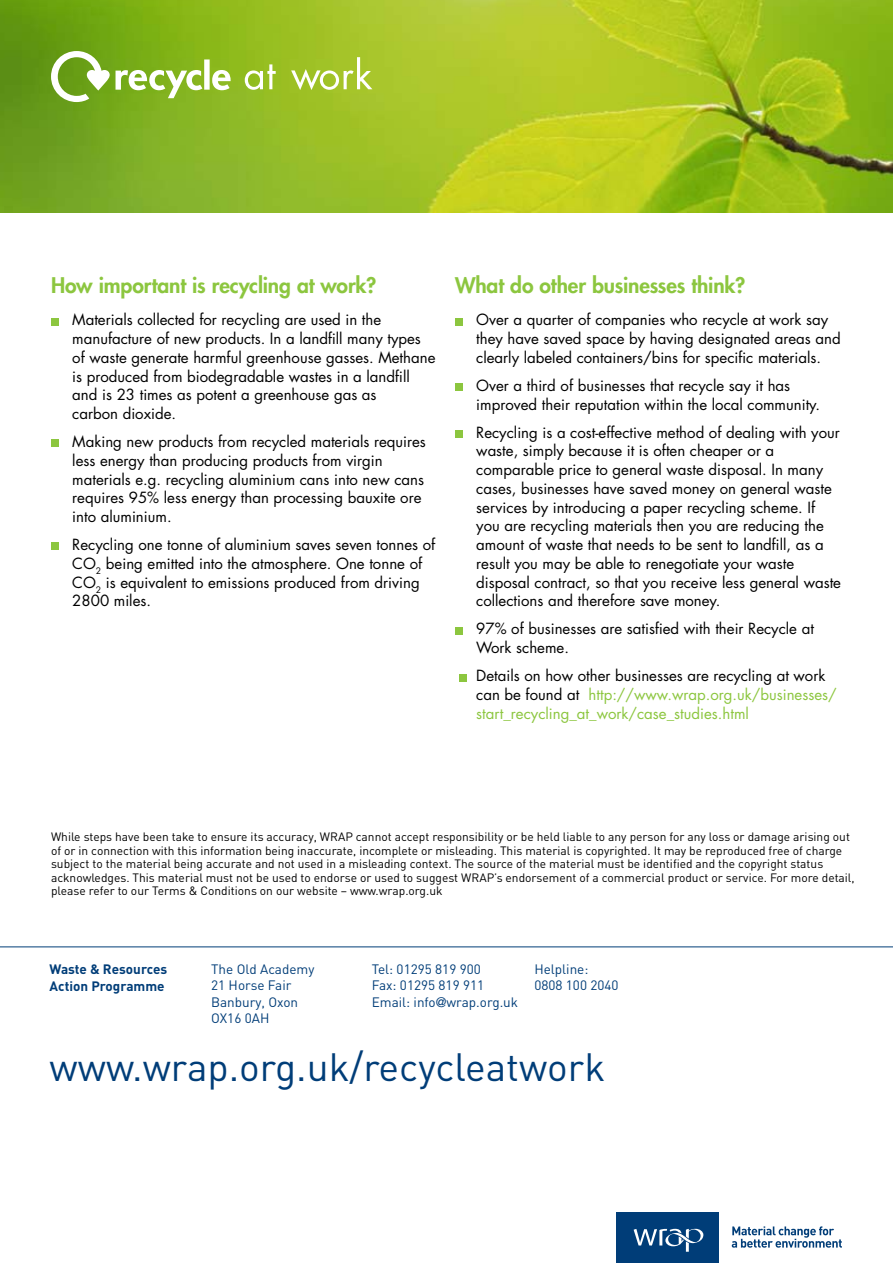
<style>
.page{position:relative;width:893px;height:1263px;background:#fff}
.page>*{position:absolute;margin:0;border:0;box-sizing:border-box;transform-origin:0 0}
.t1{font:39px "DIN";color:#003d78}
.t2{font:800 21px "Futura LT";letter-spacing:-.005em;color:#8cc63f}
.t3{font:15px/18.8px "Futura LT";color:#000}
.t4{font:15px/18.8px "Futura LT";color:#8cc63f}
.t5{font:13.5px/16.2px "DIN";color:#003d78}
.t6{font:700 13.5px/16.2px "DIN";color:#003d78}
.t7{font:12px/13.5px "DIN";color:#000}
.s1{color:#000}
.s2{font-family:"Helvetica Neue"}
</style>
<div class="page">
<img style="left:0;top:0;width:893px;height:213px">
<svg style="left:245px;top:64px;width:31px;height:26px"></svg>
<svg style="left:51px;top:51px;width:180px;height:51px"></svg>
<svg style="left:291px;top:57px;width:81px;height:33px"></svg>
<hr style="left:0;top:946px;width:893px;height:1px;background:#003d78">
<div style="left:617px;top:1212px;width:102px;height:51px;background:#003d78"></div>
<svg style="left:634px;top:1229px;width:69px;height:23px"></svg>
<svg style="left:732px;top:1226px;width:110px;height:22px"></svg>
<div style="left:51px;top:318px;width:7px;height:7px;background:#8cc63f"></div>
<div style="left:51px;top:440px;width:7px;height:7px;background:#8cc63f"></div>
<div style="left:51px;top:543px;width:7px;height:7px;background:#8cc63f"></div>
<div style="left:455px;top:318px;width:7px;height:7px;background:#8cc63f"></div>
<div style="left:455px;top:383px;width:7px;height:8px;background:#8cc63f"></div>
<div style="left:455px;top:430px;width:7px;height:8px;background:#8cc63f"></div>
<div style="left:455px;top:627px;width:7px;height:7px;background:#8cc63f"></div>
<div style="left:460px;top:674px;width:7px;height:7px;background:#8cc63f"></div>
<h2 class="t2" style="left:51px;top:271px;width:327px">How important is recycling at work?</h2>
<p class="t3" style="left:72px;top:311px;width:365px">Materials collected for recycling are used in the manufacture of new products. In a landfill many types of waste generate harmful greenhouse gasses. Methane is produced from biodegradable wastes in a landfill and is 23 times as potent a greenhouse gas as<br>carbon dioxide.</p>
<p class="t3" style="left:72px;top:432px;width:355px">Making new products from recycled materials requires less energy than producing products from virgin materials e.g. recycling aluminium cans into new cans requires 95% less energy than processing bauxite ore into aluminium.</p>
<p class="t3" style="left:72px;top:535px;width:365px">Recycling one tonne of aluminium saves seven tonnes of CO<sub>2</sub> being emitted into the atmosphere. One tonne of CO<sub>2</sub> is equivalent to emissions produced from driving 2800 miles.</p>
<h2 class="t2" style="left:455px;top:271px;width:292px">What do other businesses think?</h2>
<p class="t3" style="left:476px;top:311px;width:366px">Over a quarter of companies who recycle at work say they have saved space by having designated areas and clearly labeled containers/bins for specific materials.</p>
<p class="t3" style="left:476px;top:376px;width:345px">Over a third of businesses that recycle say it has improved their reputation within the local community.</p>
<p class="t3" style="left:476px;top:423px;width:366px">Recycling is a cost-effective method of dealing with your waste, simply because it is often cheaper or a comparable price to general waste disposal. In many cases, businesses have saved money on general waste services by introducing a paper recycling scheme. If you are recycling materials then you are reducing the amount of waste that needs to be sent to landfill, as a result you may be able to renegotiate your waste disposal contract, so that you receive less general waste collections and therefore save money.</p>
<p class="t3" style="left:476px;top:620px;width:339px">97% of businesses are satisfied with their Recycle at<br>Work scheme.</p>
<p class="t4" style="left:476px;top:666px;width:362px"><span class="s1">Details on how other businesses are recycling at work can be found at</span> http://www.wrap.org.uk/businesses/ start_recycling_at_work/case_studies.html</p>
<p class="t7" style="left:51px;top:830px;width:805px">While steps have been take to ensure its accuracy, WRAP cannot accept responsibility or be held liable to any person for any loss or damage arising out of or in connection with this information being inaccurate, incomplete or misleading. This material is copyrighted. It may be reproduced free of charge subject to the material being accurate and not used in a misleading context. The source of the material must be identified and the copyright status acknowledges. This material must not be used to endorse or used to suggest WRAP’s endorsement of a commercial product or service. For more detail, please refer to our Terms &amp; Conditions on our website – www.wrap.org.uk</p>
<p class="t6" style="left:50px;top:961px;width:119px">Waste &amp; Resources<br>Action Programme</p>
<p class="t5" style="left:211px;top:961px;width:105px">The Old Academy<br>21 Horse Fair<br>Banbury, Oxon<br>OX16 0AH</p>
<p class="t5" style="left:372px;top:961px;width:148px">Tel: 01295 819 900<br>Fax: 01295 819 911<br>Email: info<span class="s2">@</span>wrap.org.uk</p>
<p class="t5" style="left:534px;top:961px;width:86px">Helpline:<br>0808 100 2040</p>
<h1 class="t1" style="left:50px;top:1042px;width:557px">www.wrap.org.uk/recycleatwork</h1>
</div>
